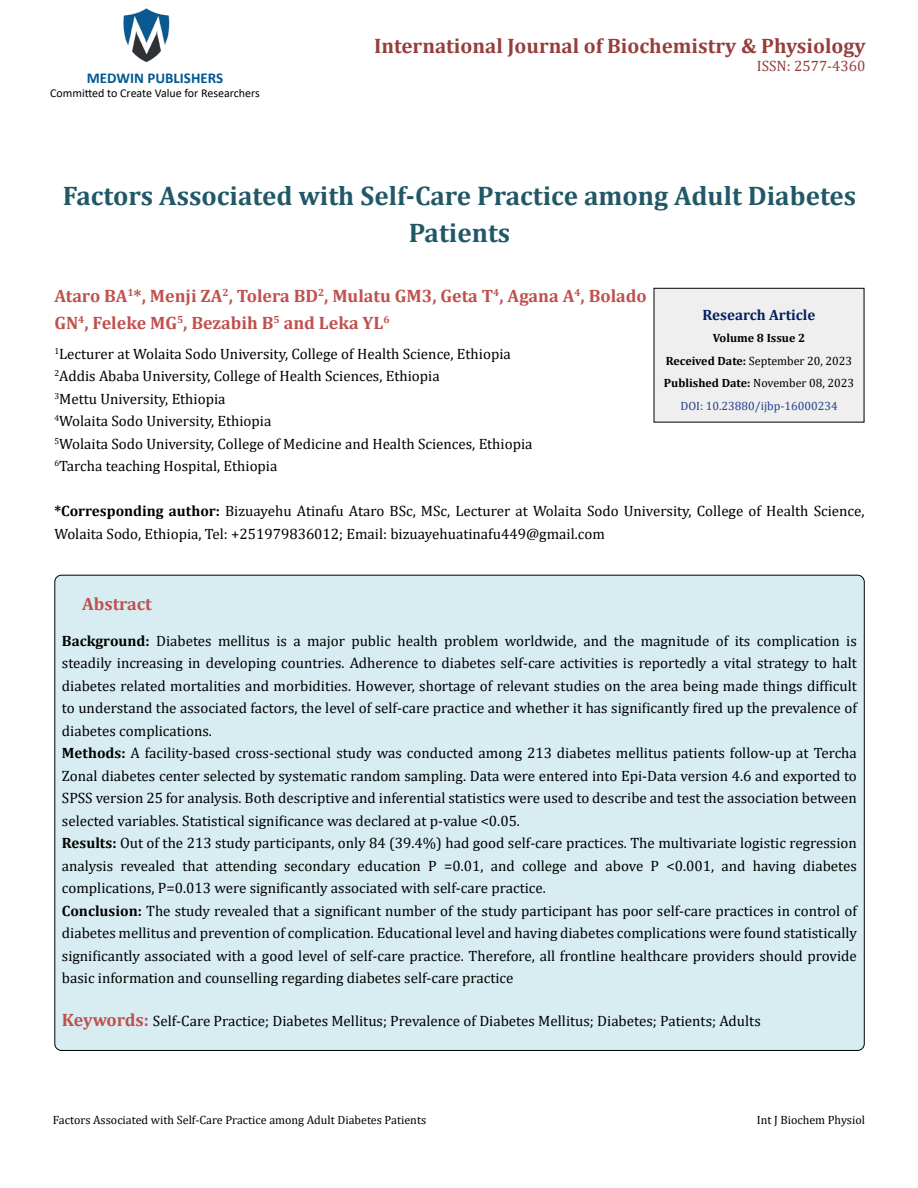
<style>
.page{position:relative;width:918px;height:1188px;background:#fff}
.page>*{position:absolute;margin:0;border:0;box-sizing:border-box;transform-origin:0 0}
.t1{font:700 27px/37.5px "Cambria";color:#215868;text-align:center}
.t2{font:700 21px "Cambria";color:#953f3c}
.t3{font:700 18px/27px "Cambria";color:#c0504d}
.t4{font:15px/22.5px "Cambria";color:#000}
.t5{font:700 15px "Calibri";color:#005991}
.t6{font:700 15px "Cambria";color:#002060}
.t7{font:15px "Cambria";color:#953f3c}
.t8{font:700 12px/22.5px "Cambria";color:#000;text-align:center}
.t9{font:12px "Cambria";color:#000}
.t10{font:12px "Calibri";color:#000}
.s1{font-weight:700}
.s2{font-weight:400}
.s3{font-weight:400;color:#25408f}
.s4{font-weight:700;font-size:18px;color:#c0504d}
</style>
<div class="page">
<img style="left:123px;top:8px;width:47px;height:55px">
<div style="left:654px;top:288px;width:210px;height:134px;background:#efefef"></div>
<div style="left:654px;top:288px;width:210px;height:135px;border:1px solid #000"></div>
<div style="left:55px;top:575px;width:809px;height:475px;background:#d8edf2;border-radius:7px"></div>
<p class="t5" style="left:87px;top:67px;width:138px">MEDWIN PUBLISHERS</p>
<p class="t10" style="left:50px;top:85px;width:211px">Committed to Create Value for Researchers</p>
<h2 class="t2" style="left:374px;top:31px;width:493px">International Journal of Biochemistry &amp; Physiology</h2>
<p class="t7" style="left:757px;top:57px;width:110px">ISSN: 2577-4360</p>
<h1 class="t1" style="left:63px;top:176px;width:795px">Factors Associated with Self-Care Practice among Adult Diabetes<br>Patients</h1>
<p class="t3" style="left:54px;top:282px;width:594px">Ataro BA<sup>1</sup>*, Menji ZA<sup>2</sup>, Tolera BD<sup>2</sup>, Mulatu GM3, Geta T<sup>4</sup>, Agana A<sup>4</sup>, Bolado<br>GN<sup>4</sup>, Feleke MG<sup>5</sup>, Bezabih B<sup>5</sup> and Leka YL<sup>6</sup></p>
<p class="t4" style="left:54px;top:342px;width:480px"><sup>1</sup>Lecturer at Wolaita Sodo University, College of Health Science, Ethiopia <sup>2</sup>Addis Ababa University, College of Health Sciences, Ethiopia<br><sup>3</sup>Mettu University, Ethiopia<br><sup>4</sup>Wolaita Sodo University, Ethiopia<br><sup>5</sup>Wolaita Sodo University, College of Medicine and Health Sciences, Ethiopia <sup>6</sup>Tarcha teaching Hospital, Ethiopia</p>
<p class="t4" style="left:54px;top:500px;width:812px"><span class="s1">*Corresponding author:</span> Bizuayehu Atinafu Ataro BSc, MSc, Lecturer at Wolaita Sodo University, College of Health Science,<br>Wolaita Sodo, Ethiopia, Tel: +251979836012; Email: bizuayehuatinafu449@gmail.com</p>
<p class="t6" style="left:703px;top:304px;width:114px">Research Article</p>
<p class="t8" style="left:664px;top:327px;width:192px">Volume 8 Issue 2<br>Received Date: <span class="s2">September 20, 2023<br></span>Published Date: <span class="s2">November 08, 2023<br></span><span class="s3">DOI: 10.23880/ijbp-16000234</span></p>
<p class="t3" style="left:82px;top:589px;width:71px">Abstract</p>
<p class="t4" style="left:62px;top:629px;width:797px"><span class="s1">Background:</span> Diabetes mellitus is a major public health problem worldwide, and the magnitude of its complication is steadily increasing in developing countries. Adherence to diabetes self-care activities is reportedly a vital strategy to halt diabetes related mortalities and morbidities. However, shortage of relevant studies on the area being made things difficult to understand the associated factors, the level of self-care practice and whether it has significantly fired up the prevalence of diabetes complications.<br><span class="s1">Methods:</span> A facility-based cross-sectional study was conducted among 213 diabetes mellitus patients follow-up at Tercha Zonal diabetes center selected by systematic random sampling. Data were entered into Epi-Data version 4.6 and exported to SPSS version 25 for analysis. Both descriptive and inferential statistics were used to describe and test the association between selected variables. Statistical significance was declared at p-value &lt;0.05.<br><span class="s1">Results:</span> Out of the 213 study participants, only 84 (39.4%) had good self-care practices. The multivariate logistic regression analysis revealed that attending secondary education P =0.01, and college and above P &lt;0.001, and having diabetes complications, P=0.013 were significantly associated with self-care practice.<br><span class="s1">Conclusion:</span> The study revealed that a significant number of the study participant has poor self-care practices in control of diabetes mellitus and prevention of complication. Educational level and having diabetes complications were found statistically significantly associated with a good level of self-care practice. Therefore, all frontline healthcare providers should provide basic information and counselling regarding diabetes self-care practice</p>
<p class="t4" style="left:62px;top:1010px;width:700px"><span class="s4">Keywords:</span> Self-Care Practice; Diabetes Mellitus; Prevalence of Diabetes Mellitus; Diabetes; Patients; Adults</p>
<p class="t9" style="left:53px;top:1113px;width:375px">Factors Associated with Self-Care Practice among Adult Diabetes Patients</p>
<p class="t9" style="left:757px;top:1113px;width:110px">Int J Biochem Physiol</p>
</div>
